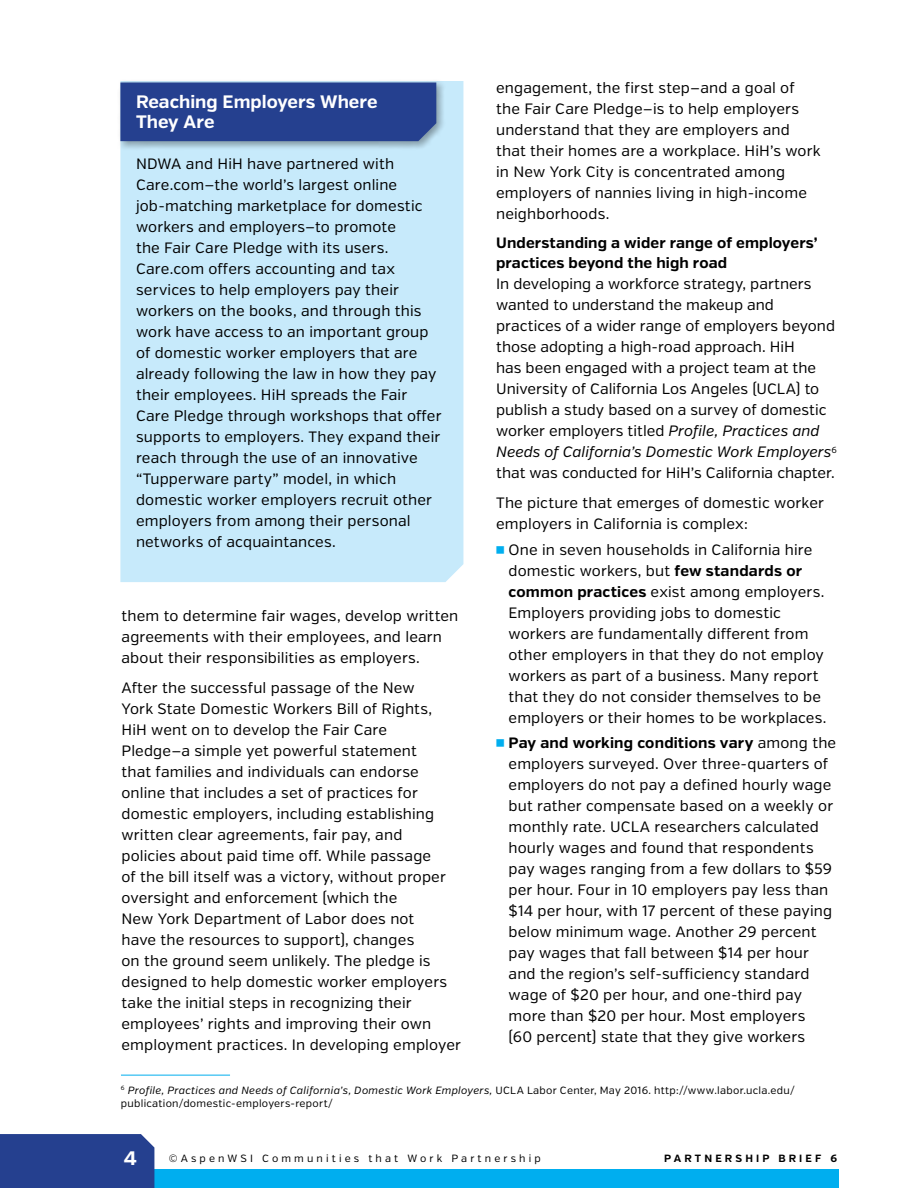
<style>
.page{position:relative;width:918px;height:1188px;background:#fff}
.page>*{position:absolute;margin:0;border:0;box-sizing:border-box;transform-origin:0 0}
.t1{font:700 19.5px "Verb";color:#fff}
.t2{font:700 18px/20.2px "Verb";color:#fff}
.t3{font:15px/21px "Verb";letter-spacing:.01em;color:#000}
.t4{font:700 15px/20.2px "Verb";letter-spacing:.01em;color:#000}
.t5{font:10.5px/13.5px "Verb";letter-spacing:.025em;color:#000}
.t6{font:10.5px "Verb";letter-spacing:.3em;color:#000}
.t7{font:700 10.5px "Verb";letter-spacing:.3em;color:#000}
.s1{font-style:italic}
.s2{font-family:"Universal Newswith Comm Pi";color:#00aeef}
.s3{font-weight:700}
</style>
<div class="page">
<div style="left:0;top:1170px;width:838px;height:18px;background:#00aeef"></div>
<div style="left:0;top:1134px;width:154px;height:54px;background:#25408f"></div>
<div style="left:120px;top:81px;width:343px;height:501px;background:#c7eafb"></div>
<div style="left:117px;top:79px;width:329px;height:72px;background:#000;opacity:.35"></div>
<div style="left:120px;top:82px;width:316px;height:59px;background:#25408f"></div>
<hr style="left:121px;top:1075px;width:109px;height:1px;background:#00aeef">
<p class="t2" style="left:136px;top:92px;width:243px">Reaching Employers Where<br>They Are</p>
<p class="t3" style="left:136px;top:154px;width:307px">NDWA and HiH have partnered with Care.com—the world’s largest online job-matching marketplace for domestic workers and employers—to promote<br>the Fair Care Pledge with its users.<br>Care.com offers accounting and tax services to help employers pay their workers on the books, and through this work have access to an important group of domestic worker employers that are already following the law in how they pay their employees. HiH spreads the Fair Care Pledge through workshops that offer supports to employers. They expand their reach through the use of an innovative “Tupperware party” model, in which domestic worker employers recruit other employers from among their personal networks of acquaintances.</p>
<p class="t3" style="left:122px;top:606px;width:338px">them to determine fair wages, develop written agreements with their employees, and learn about their responsibilities as employers.</p>
<p class="t3" style="left:122px;top:678px;width:341px">After the successful passage of the New<br>York State Domestic Workers Bill of Rights, HiH went on to develop the Fair Care<br>Pledge—a simple yet powerful statement<br>that families and individuals can endorse online that includes a set of practices for domestic employers, including establishing written clear agreements, fair pay, and<br>policies about paid time off. While passage<br>of the bill itself was a victory, without proper oversight and enforcement (which the<br>New York Department of Labor does not<br>have the resources to support), changes<br>on the ground seem unlikely. The pledge is designed to help domestic worker employers take the initial steps in recognizing their employees’ rights and improving their own employment practices. In developing employer</p>
<p class="t3" style="left:496px;top:77px;width:326px">engagement, the first step—and a goal of the Fair Care Pledge—is to help employers understand that they are employers and that their homes are a workplace. HiH’s work in New York City is concentrated among employers of nannies living in high-income neighborhoods.</p>
<p class="t4" style="left:496px;top:233px;width:323px">Understanding a wider range of employers’ practices beyond the high road</p>
<p class="t3" style="left:496px;top:274px;width:342px">In developing a workforce strategy, partners wanted to understand the makeup and practices of a wider range of employers beyond those adopting a high-road approach. HiH<br>has been engaged with a project team at the University of California Los Angeles (UCLA) to publish a study based on a survey of domestic worker employers titled <span class="s1">Profile, Practices and Needs of California’s Domestic Work Employers</span><sup>6 </sup>that was conducted for HiH’s California chapter.</p>
<p class="t3" style="left:496px;top:493px;width:329px">The picture that emerges of domestic worker employers in California is complex:</p>
<p class="t3" style="left:509px;top:539px;width:320px;text-indent:-12px"><span class="s2">n</span> One in seven households in California hire domestic workers, but <span class="s3">few standards or common practices</span> exist among employers.<br>Employers providing jobs to domestic workers are fundamentally different from other employers in that they do not employ workers as part of a business. Many report that they do not consider themselves to be employers or their homes to be workplaces.</p>
<p class="t3" style="left:509px;top:733px;width:329px;text-indent:-12px"><span class="s2">n</span> <span class="s3">Pay and working conditions vary</span> among the employers surveyed. Over three-quarters of employers do not pay a defined hourly wage but rather compensate based on a weekly or monthly rate. UCLA researchers calculated hourly wages and found that respondents pay wages ranging from a few dollars to $59 per hour. Four in 10 employers pay less than $14 per hour, with 17 percent of these paying below minimum wage. Another 29 percent pay wages that fall between $14 per hour and the region’s self-sufficiency standard wage of $20 per hour, and one-third pay more than $20 per hour. Most employers<br>(60 percent) state that they give workers</p>
<p class="t5" style="left:121px;top:1083px;width:675px"><sup>6</sup> <span class="s1">Profile, Practices and Needs of California’s, Domestic Work Employers,</span> UCLA Labor Center, May 2016. http://www.labor.ucla.edu/ publication/domestic-employers-report/</p>
<h1 class="t1" style="left:124px;top:1147px;width:15px">4</h1>
<p class="t6" style="left:169px;top:1152px;width:374px">©AspenWSI Communities that Work Partnership</p>
<p class="t7" style="left:664px;top:1152px;width:174px">PArtnership Brief 6</p>
</div>
